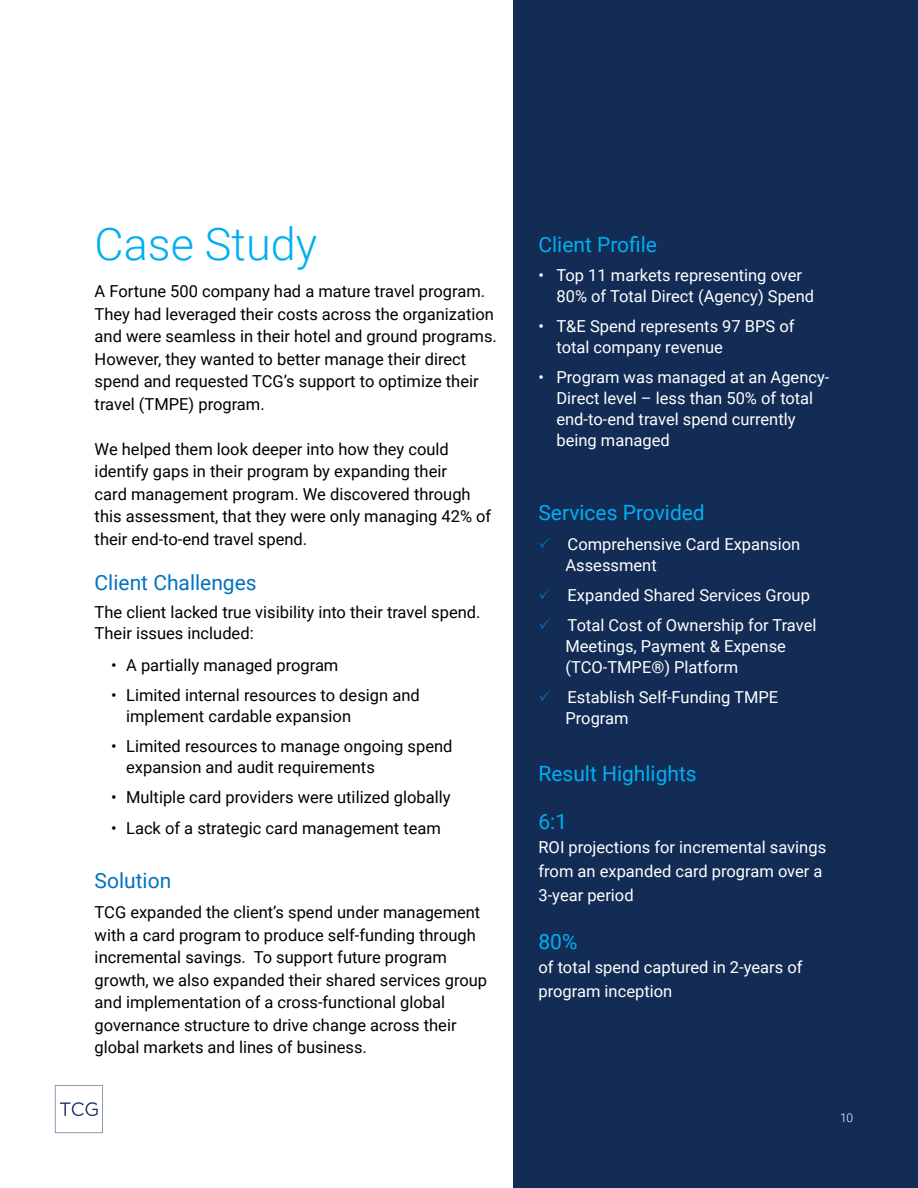
<style>
.page{position:relative;width:918px;height:1188px;background:#fff}
.page>*{position:absolute;margin:0;border:0;box-sizing:border-box;transform-origin:0 0}
.t1{font:300 45px "Roboto";color:#01aff1}
.t2{font:21px "Roboto";color:#01aff1}
.t3{font:21px "Roboto";color:#0172c2}
.t4{font:16.5px/22.5px "Roboto";color:#000}
.t5{font:16.5px/21px "Roboto";color:#fff}
.t6{font:300 12px "Roboto";color:#fff}
</style>
<div class="page">
<svg style="left:55px;top:1085px;width:48px;height:48px"></svg>
<div style="left:513px;top:0;width:405px;height:1188px;background:#122c55"></div>
<h1 class="t1" style="left:95px;top:213px;width:224px">Case Study</h1>
<p class="t2" style="left:538px;top:229px;width:120px">Client Profile</p>
<p class="t4" style="left:95px;top:280px;width:404px">A Fortune 500 company had a mature travel program.<br>They had leveraged their costs across the organization and were seamless in their hotel and ground programs.<br>However, they wanted to better manage their direct spend and requested TCG’s support to optimize their travel (TMPE) program.</p>
<p class="t4" style="left:95px;top:437px;width:398px">We helped them look deeper into how they could identify gaps in their program by expanding their<br>card management program. We discovered through this assessment, that they were only managing 42% of their end-to-end travel spend.</p>
<p class="t3" style="left:95px;top:568px;width:164px">Client Challenges</p>
<p class="t4" style="left:95px;top:601px;width:387px;line-height:21px">The client lacked true visibility into their travel spend.<br>Their issues included:</p>
<p class="t4" style="left:111px;top:653px;width:229px">• A partially managed program</p>
<p class="t4" style="left:126px;top:684px;width:295px;line-height:21px;text-indent:-15px">• Limited internal resources to design and implement cardable expansion</p>
<p class="t4" style="left:126px;top:735px;width:328px;line-height:21px;text-indent:-15px">• Limited resources to manage ongoing spend expansion and audit requirements</p>
<p class="t4" style="left:111px;top:785px;width:341px">• Multiple card providers were utilized globally</p>
<p class="t4" style="left:111px;top:817px;width:331px">• Lack of a strategic card management team</p>
<p class="t3" style="left:95px;top:866px;width:78px">Solution</p>
<p class="t4" style="left:95px;top:901px;width:394px">TCG expanded the client’s spend under management with a card program to produce self-funding through incremental savings. To support future program growth, we also expanded their shared services group and implementation of a cross-functional global governance structure to drive change across their global markets and lines of business.</p>
<p class="t5" style="left:556px;top:264px;width:259px;text-indent:-18px">• Top 11 markets representing over<br>80% of Total Direct (Agency) Spend</p>
<p class="t5" style="left:556px;top:315px;width:240px;text-indent:-18px">• T&amp;E Spend represents 97 BPS of total company revenue</p>
<p class="t5" style="left:556px;top:366px;width:275px;text-indent:-18px">• Program was managed at an Agency-<br>Direct level – less than 50% of total end-to-end travel spend currently being managed</p>
<p class="t2" style="left:538px;top:498px;width:168px">Services Provided</p>
<p class="t5" style="left:565px;top:533px;width:236px">Comprehensive Card Expansion<br>Assessment</p>
<p class="t5" style="left:568px;top:579px;width:250px;line-height:30px">Expanded Shared Services Group<br>Total Cost of Ownership for Travel</p>
<p class="t5" style="left:565px;top:635px;width:222px">Meetings, Payment &amp; Expense (TCO-TMPE®) Platform</p>
<p class="t5" style="left:565px;top:686px;width:214px">Establish Self-Funding TMPE<br>Program</p>
<p class="t2" style="left:538px;top:759px;width:160px">Result Highlights</p>
<p class="t2" style="left:538px;top:807px;width:30px">6:1</p>
<p class="t5" style="left:538px;top:834px;width:289px;line-height:24px">ROI projections for incremental savings from an expanded card program over a<br>3-year period</p>
<p class="t2" style="left:538px;top:927px;width:40px">80%</p>
<p class="t5" style="left:538px;top:954px;width:265px;line-height:24px">of total spend captured in 2-years of program inception</p>
<p class="t6" style="left:840px;top:1109px;width:15px">10</p>
</div>
